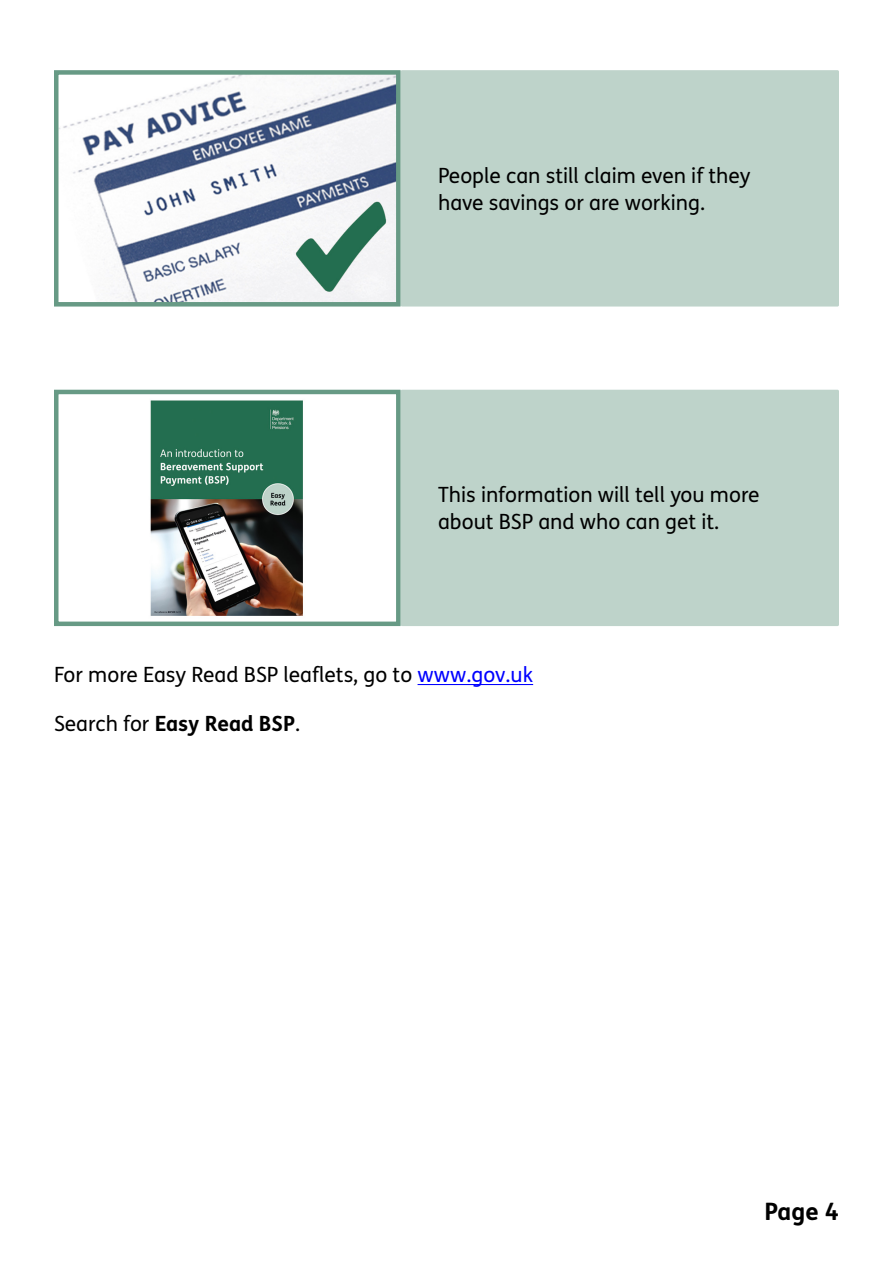
<style>
.page{position:relative;width:893px;height:1263px;background:#fff}
.page>*{position:absolute;margin:0;border:0;box-sizing:border-box;transform-origin:0 0}
.t1{font:700 24px "FS Me";color:#000}
.BulletSentence{font:21px/27px "FS Me";color:#000}
.Hyperlink{font:21px "FS Me";color:#000}
.ParagraphOutsideBox{font:700 21px "FS Me";color:#000}
.s1{color:#00f}
.s2{font-weight:400}
</style>
<div class="page">
<div style="left:401px;top:70px;width:438px;height:237px;background:#bed3ca"></div>
<div style="left:401px;top:390px;width:438px;height:236px;background:#bed3ca"></div>
<img style="left:59px;top:75px;width:337px;height:227px">
<div style="left:54px;top:70px;width:347px;height:237px;border:4px solid #679a85"></div>
<img style="left:150px;top:400px;width:153px;height:216px">
<div style="left:54px;top:390px;width:347px;height:236px;border:4px solid #679a85"></div>
<hr style="left:418px;top:684px;width:115px;height:1px;background:#00f">
<p class="BulletSentence" style="left:438px;top:161px;width:314px">People can still claim even if they have savings or are working.</p>
<p class="BulletSentence" style="left:438px;top:481px;width:323px">This information will tell you more about BSP and who can get it.</p>
<p class="Hyperlink" style="left:54px;top:661px;width:481px">For more Easy Read BSP leaflets, go to <span class="s1">www.gov.uk</span></p>
<p class="ParagraphOutsideBox" style="left:54px;top:707px;width:248px"><span class="s2">Search for</span> Easy Read BSP<span class="s2">.</span></p>
<p class="t1" style="left:764px;top:1193px;width:76px">Page 4</p>
</div>
